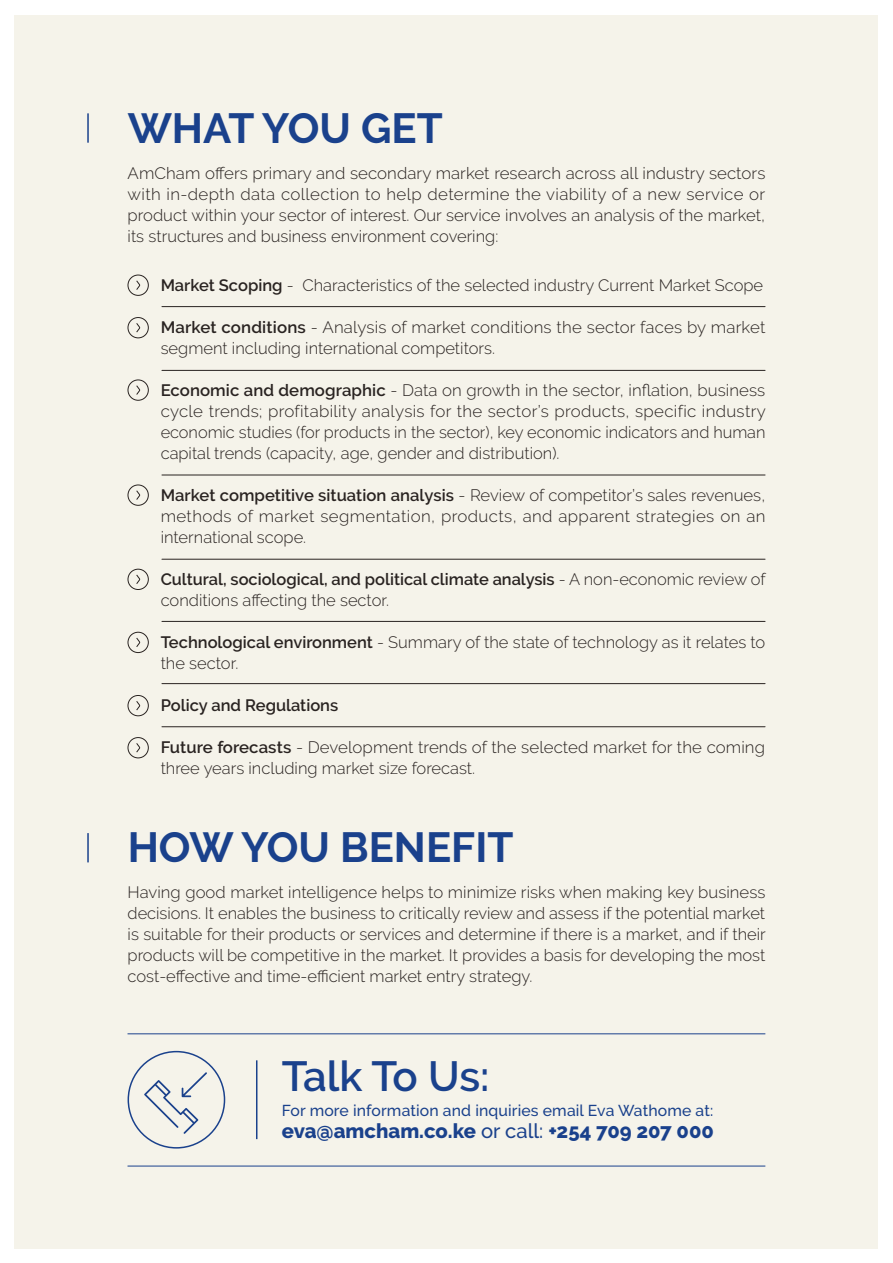
<style>
.page{position:relative;width:893px;height:1263px;background:#fff}
.page>*{position:absolute;margin:0;border:0;box-sizing:border-box;transform-origin:0 0}
.t1{font:700 42px "Raleway";color:#1a418c}
.t2{font:600 42px "Raleway";letter-spacing:-.01em;color:#1a418c}
.t3{font:800 20.25px "Raleway";color:#1a418c}
.t4{font:300 16.5px/21px "Raleway";color:#292321}
.t5{font:600 16.5px "Raleway";color:#292321}
.t6{font:500 15.75px "Raleway";letter-spacing:.01em;color:#1a418c}
.s1{font-weight:600}
.s2{font-weight:500}
</style>
<div class="page">
<div style="left:15px;top:15px;width:863px;height:1233px;background:#f5f3ea"></div>
<hr style="left:87px;top:113px;width:2px;height:30px;background:#1a418c">
<hr style="left:87px;top:833px;width:2px;height:29px;background:#1a418c">
<hr style="left:162px;top:306px;width:603px;height:1px;background:#292321">
<hr style="left:162px;top:370px;width:603px;height:1px;background:#292321">
<hr style="left:162px;top:475px;width:603px;height:1px;background:#292321">
<hr style="left:162px;top:559px;width:603px;height:1px;background:#292321">
<hr style="left:162px;top:621px;width:603px;height:1px;background:#292321">
<hr style="left:162px;top:683px;width:603px;height:1px;background:#292321">
<hr style="left:162px;top:726px;width:603px;height:1px;background:#292321">
<div style="left:128px;top:275px;width:21px;height:21px;border:1px solid #292321;border-radius:50%"></div>
<svg style="left:136px;top:280px;width:4px;height:10px"></svg>
<div style="left:128px;top:317px;width:21px;height:21px;border:1px solid #292321;border-radius:50%"></div>
<svg style="left:136px;top:323px;width:4px;height:10px"></svg>
<div style="left:128px;top:380px;width:21px;height:20px;border:1px solid #292321;border-radius:50%"></div>
<svg style="left:136px;top:385px;width:4px;height:10px"></svg>
<div style="left:128px;top:485px;width:21px;height:20px;border:1px solid #292321;border-radius:50%"></div>
<svg style="left:136px;top:490px;width:4px;height:10px"></svg>
<div style="left:128px;top:569px;width:21px;height:21px;border:1px solid #292321;border-radius:50%"></div>
<svg style="left:136px;top:574px;width:4px;height:10px"></svg>
<div style="left:128px;top:632px;width:21px;height:21px;border:1px solid #292321;border-radius:50%"></div>
<svg style="left:136px;top:637px;width:4px;height:10px"></svg>
<div style="left:128px;top:695px;width:21px;height:21px;border:1px solid #292321;border-radius:50%"></div>
<svg style="left:136px;top:701px;width:4px;height:9px"></svg>
<div style="left:128px;top:737px;width:21px;height:21px;border:1px solid #292321;border-radius:50%"></div>
<svg style="left:136px;top:743px;width:4px;height:10px"></svg>
<div style="left:128px;top:1051px;width:97px;height:97px;border:2px solid #1a418c;border-radius:50%"></div>
<hr style="left:256px;top:1060px;width:1px;height:79px;background:#1a418c">
<svg style="left:144px;top:1072px;width:63px;height:62px"></svg>
<hr style="left:128px;top:1033px;width:637px;height:1px;background:#1a418c">
<hr style="left:128px;top:1166px;width:637px;height:1px;background:#1a418c">
<h1 class="t1" style="left:128px;top:104px;width:316px">WHAT YOU GET</h1>
<p class="t4" style="left:128px;top:162px;width:639px;text-align:justify">AmCham offers primary and secondary market research across all industry sectors with in-depth data collection to help determine the viability of a new service or product within your sector of interest. Our service involves an analysis of the market, its structures and business environment covering:</p>
<p class="t4" style="left:161px;top:275px;width:604px"><span class="s1">Market Scoping</span> - Characteristics of the selected industry Current Market Scope</p>
<p class="t4" style="left:161px;top:317px;width:606px"><span class="s1">Market conditions</span> - Analysis of market conditions the sector faces by market segment including international competitors.</p>
<p class="t4" style="left:161px;top:380px;width:607px;text-align:justify"><span class="s1">Economic and demographic</span> - Data on growth in the sector, inflation, business cycle trends; profitability analysis for the sector’s products, specific industry economic studies (for products in the sector), key economic indicators and human capital trends (capacity, age, gender and distribution).</p>
<p class="t4" style="left:161px;top:485px;width:606px;text-align:justify"><span class="s1">Market competitive situation analysis</span> - Review of competitor’s sales revenues, methods of market segmentation, products, and apparent strategies on an international scope.</p>
<p class="t4" style="left:161px;top:569px;width:606px"><span class="s1">Cultural, sociological, and political climate analysis</span> - A non-economic review of conditions affecting the sector.</p>
<p class="t4" style="left:161px;top:632px;width:606px"><span class="s1">Technological environment</span> - Summary of the state of technology as it relates to the sector.</p>
<p class="t5" style="left:161px;top:696px;width:179px">Policy and Regulations</p>
<p class="t4" style="left:161px;top:737px;width:606px"><span class="s1">Future forecasts</span> - Development trends of the selected market for the coming three years including market size forecast.</p>
<h1 class="t1" style="left:128px;top:823px;width:387px">HOW YOU BENEFIT</h1>
<p class="t4" style="left:128px;top:882px;width:640px;text-align:justify">Having good market intelligence helps to minimize risks when making key business decisions. It enables the business to critically review and assess if the potential market is suitable for their products or services and determine if there is a market, and if their products will be competitive in the market. It provides a basis for developing the most cost-effective and time-efficient market entry strategy.</p>
<h1 class="t2" style="left:282px;top:1052px;width:209px">Talk To Us:</h1>
<p class="t6" style="left:282px;top:1101px;width:433px">For more information and inquiries email Eva Wathome at:</p>
<p class="t3" style="left:282px;top:1119px;width:434px">eva@amcham.co.ke <span class="s2">or call:</span> +254 709 207 000</p>
</div>
